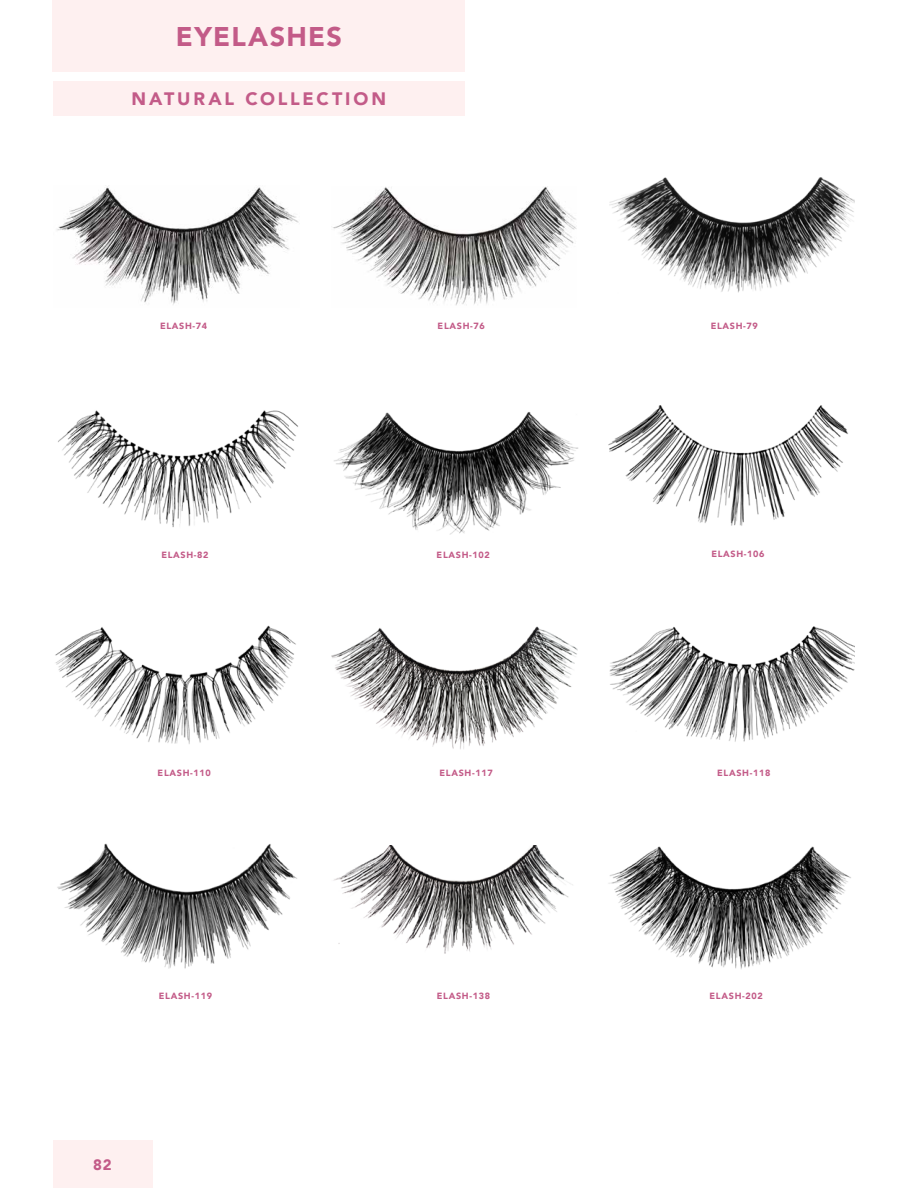
<style>
.page{position:relative;width:918px;height:1188px;background:#fff}
.page>*{position:absolute;margin:0;border:0;box-sizing:border-box;transform-origin:0 0}
.t1{font:900 27px "Avenir";letter-spacing:.05em;color:#c35b88}
.t2{font:900 18px "Avenir";letter-spacing:.155em;color:#c35b88}
.t3{font:900 15px "Avenir";color:#c35b88}
.t4{font:900 9px "Avenir";letter-spacing:.075em;color:#c35b88}
</style>
<div class="page">
<div style="left:53px;top:1141px;width:100px;height:47px;background:#fef0f0"></div>
<div style="left:52px;top:0;width:413px;height:72px;background:#fef0f0"></div>
<img style="left:609px;top:177px;width:246px;height:116px">
<img style="left:58px;top:410px;width:240px;height:117px">
<img style="left:334px;top:412px;width:244px;height:123px">
<img style="left:608px;top:406px;width:240px;height:120px">
<img style="left:55px;top:625px;width:241px;height:119px">
<img style="left:609px;top:626px;width:246px;height:116px">
<img style="left:57px;top:843px;width:240px;height:126px">
<img style="left:608px;top:846px;width:243px;height:123px">
<img style="left:57px;top:186px;width:242px;height:119px">
<img style="left:333px;top:186px;width:243px;height:119px">
<img style="left:333px;top:845px;width:240px;height:109px">
<img style="left:332px;top:626px;width:246px;height:123px">
<div style="left:53px;top:81px;width:411px;height:35px;background:#fef0f0"></div>
<h1 class="t1" style="left:176px;top:14px;width:168px">EYELASHES</h1>
<h2 class="t2" style="left:132px;top:83px;width:256px">NATURAL COLLECTION</h2>
<p class="t4" style="left:160px;top:318px;width:49px">ELASH-74</p>
<p class="t4" style="left:438px;top:318px;width:49px">ELASH-76</p>
<p class="t4" style="left:711px;top:318px;width:49px">ELASH-79</p>
<p class="t4" style="left:161px;top:547px;width:49px">ELASH-82</p>
<p class="t4" style="left:437px;top:547px;width:55px">ELASH-102</p>
<p class="t4" style="left:711px;top:546px;width:55px">ELASH-106</p>
<p class="t4" style="left:158px;top:765px;width:55px">ELASH-110</p>
<p class="t4" style="left:439px;top:765px;width:55px">ELASH-117</p>
<p class="t4" style="left:717px;top:765px;width:55px">ELASH-118</p>
<p class="t4" style="left:159px;top:988px;width:55px">ELASH-119</p>
<p class="t4" style="left:710px;top:988px;width:55px">ELASH-202</p>
<p class="t4" style="left:437px;top:988px;width:55px">ELASH-138</p>
<h3 class="t3" style="left:93px;top:1152px;width:20px">82</h3>
</div>
